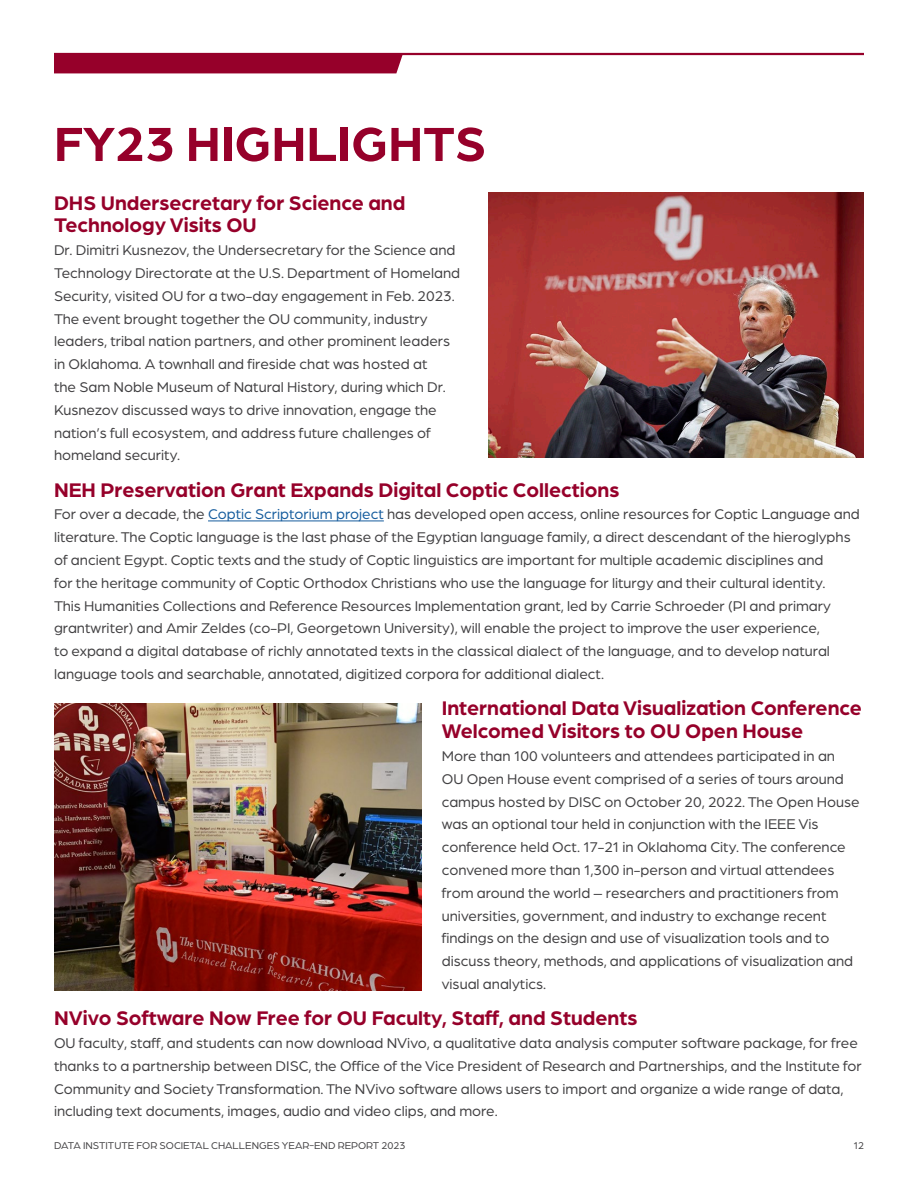
<style>
.page{position:relative;width:918px;height:1188px;background:#fff}
.page>*{position:absolute;margin:0;border:0;box-sizing:border-box;transform-origin:0 0}
.t1{font:700 51px "Arboria";color:#96002a}
.t2{font:700 21px/22.8px "Arboria";color:#96002a}
.Body{font:15px/22.8px "Arboria";color:#414042}
.t3{font:10.5px "Arboria";color:#414042}
.s1{color:#175d9e}
</style>
<div class="page">
<div style="left:54px;top:55px;width:349px;height:18px;background:#96002a"></div>
<hr style="left:54px;top:53px;width:810px;height:2px;background:#96002a">
<hr style="left:208px;top:521px;width:176px;height:1px;background:#175d9e">
<img style="left:489px;top:192px;width:375px;height:266px">
<img style="left:54px;top:703px;width:368px;height:287px">
<h3 class="t1" style="left:54px;top:109px;width:434px">FY23 HIGHLIGHTS</h3>
<h3 class="t2" style="left:54px;top:190px;width:353px">DHS Undersecretary for Science and<br>Technology Visits OU</h3>
<p class="Body" style="left:54px;top:238px;width:408px">Dr. Dimitri Kusnezov, the Undersecretary for the Science and Technology Directorate at the U.S. Department of Homeland Security, visited OU for a two-day engagement in Feb. 2023.<br>The event brought together the OU community, industry leaders, tribal nation partners, and other prominent leaders in Oklahoma. A townhall and fireside chat was hosted at<br>the Sam Noble Museum of Natural History, during which Dr.<br>Kusnezov discussed ways to drive innovation, engage the nation’s full ecosystem, and address future challenges of homeland security.</p>
<h3 class="t2" style="left:54px;top:477px;width:567px">NEH Preservation Grant Expands Digital Coptic Collections</h3>
<p class="Body" style="left:54px;top:502px;width:807px">For over a decade, the <span class="s1">Coptic Scriptorium project</span> has developed open access, online resources for Coptic Language and literature. The Coptic language is the last phase of the Egyptian language family, a direct descendant of the hieroglyphs of ancient Egypt. Coptic texts and the study of Coptic linguistics are important for multiple academic disciplines and<br>for the heritage community of Coptic Orthodox Christians who use the language for liturgy and their cultural identity.<br>This Humanities Collections and Reference Resources Implementation grant, led by Carrie Schroeder (PI and primary grantwriter) and Amir Zeldes (co-PI, Georgetown University), will enable the project to improve the user experience,<br>to expand a digital database of richly annotated texts in the classical dialect of the language, and to develop natural language tools and searchable, annotated, digitized corpora for additional dialect.</p>
<h3 class="t2" style="left:442px;top:696px;width:422px">International Data Visualization Conference<br>Welcomed Visitors to OU Open House</h3>
<p class="Body" style="left:442px;top:744px;width:419px">More than 100 volunteers and attendees participated in an OU Open House event comprised of a series of tours around campus hosted by DISC on October 20, 2022. The Open House was an optional tour held in conjunction with the IEEE Vis conference held Oct. 17-21 in Oklahoma City. The conference convened more than 1,300 in-person and virtual attendees from around the world – researchers and practitioners from universities, government, and industry to exchange recent findings on the design and use of visualization tools and to discuss theory, methods, and applications of visualization and visual analytics.</p>
<h3 class="t2" style="left:54px;top:1006px;width:585px">NVivo Software Now Free for OU Faculty, Staff, and Students</h3>
<p class="Body" style="left:54px;top:1031px;width:809px">OU faculty, staff, and students can now download NVivo, a qualitative data analysis computer software package, for free thanks to a partnership between DISC, the Office of the Vice President of Research and Partnerships, and the Institute for Community and Society Transformation. The NVivo software allows users to import and organize a wide range of data, including text documents, images, audio and video clips, and more.</p>
<p class="t3" style="left:54px;top:1139px;width:353px">DATA INSTITUTE FOR SOCIETAL CHALLENGES YEAR-END REPORT 2023</p>
<p class="t3" style="left:853px;top:1139px;width:12px">12</p>
</div>
